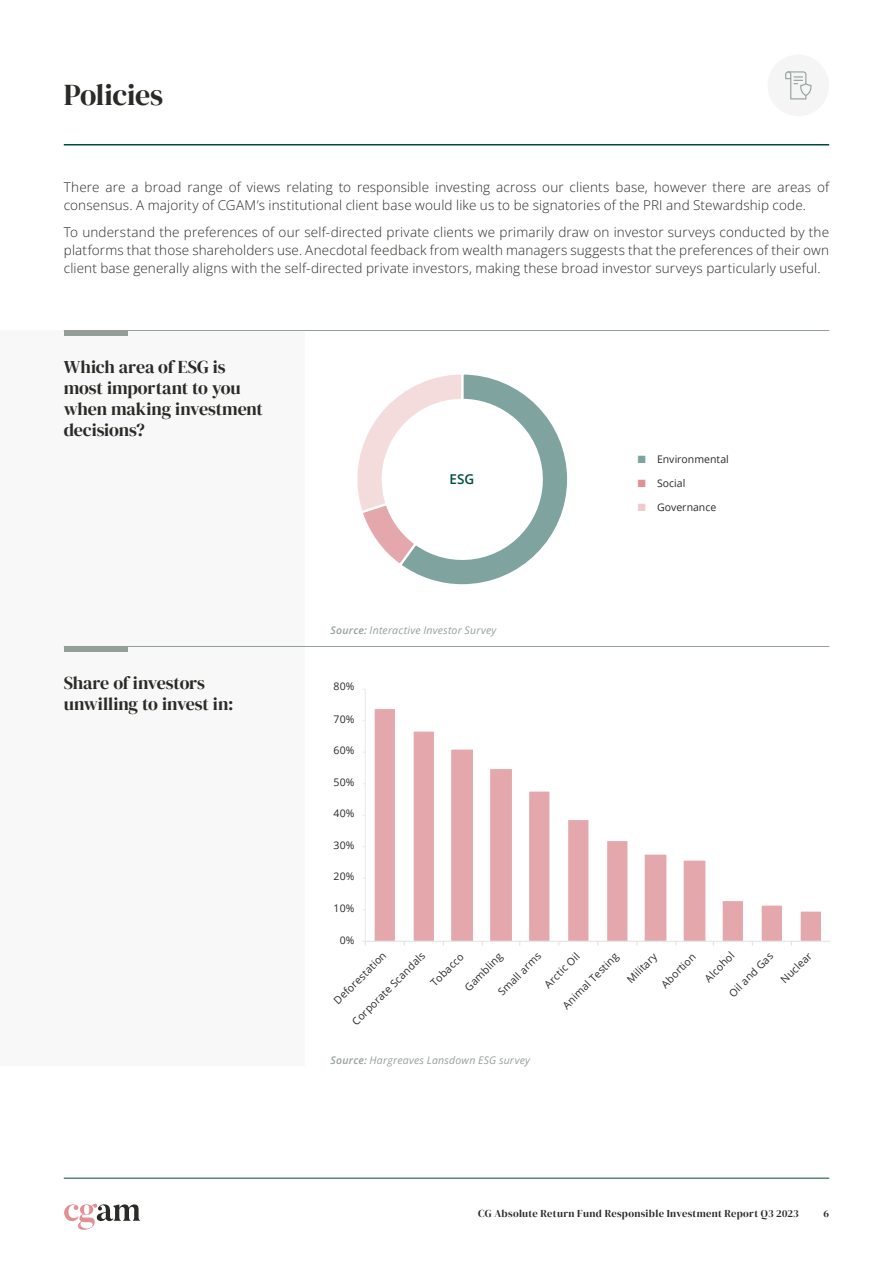
<style>
.page{position:relative;width:893px;height:1263px;background:#fff}
.page>*{position:absolute;margin:0;border:0;box-sizing:border-box;transform-origin:0 0}
.t1{font:30px "DM Serif Display";letter-spacing:-.015em;color:#2a2a27}
.t2{font:18px/21px "DM Serif Display";letter-spacing:-.01em;color:#2a2a27}
.t3{font:300 13.5px/18px "Open Sans";letter-spacing:.01em;color:#2a2a27}
.t4{font:600 13.5px "Open Sans";color:#004b40}
.t5{font:10.5px "Open Sans";letter-spacing:.015em;color:#2a2a27}
.t6{font:italic 10.5px "Open Sans";letter-spacing:.02em;color:#93a098}
.t7{font:10.5px "DM Serif Display";letter-spacing:.025em;color:#2a2a28}
.t8{font:10.5px "Open Sans";color:#2a2a27}
.t9{font:10.5px "DM Serif Display";color:#2a2a27}
.t10{font:10.5px "Zapf Dingbats ITC";color:#7fa49f}
.t11{font:10.5px "Zapf Dingbats ITC";color:#e38f94}
.t12{font:10.5px "Zapf Dingbats ITC";color:#efcacd}
.s1{font-weight:600}
</style>
<div class="page">
<hr style="left:64px;top:1178px;width:765px;height:1px;background:#004a40">
<svg style="left:64px;top:1204px;width:76px;height:26px"></svg>
<svg style="left:357px;top:374px;width:211px;height:211px"></svg>
<div style="left:0;top:330px;width:304px;height:735px;background:#f8f8f8"></div>
<hr style="left:64px;top:330px;width:765px;height:1px;background:#93a098">
<hr style="left:64px;top:646px;width:765px;height:1px;background:#93a098">
<div style="left:64px;top:330px;width:64px;height:6px;background:#93a098"></div>
<div style="left:64px;top:646px;width:64px;height:5px;background:#93a098"></div>
<div style="left:767px;top:55px;width:62px;height:61px;background:#f4f5f4;border-radius:50%"></div>
<svg style="left:785px;top:71px;width:26px;height:28px"></svg>
<hr style="left:64px;top:144px;width:765px;height:1px;background:#004a40">
<svg style="left:374px;top:709px;width:447px;height:232px"></svg>
<hr style="left:365px;top:689px;width:1px;height:252px;background:#eaeae9">
<hr style="left:365px;top:941px;width:465px;height:1px;background:#e0e0de">
<h1 class="t1" style="left:64px;top:77px;width:101px">Policies</h1>
<p class="t3" style="left:64px;top:178px;width:767px">There are a broad range of views relating to responsible investing across our clients base, however there are areas of consensus. A majority of CGAM’s institutional client base would like us to be signatories of the PRI and Stewardship code.</p>
<p class="t3" style="left:64px;top:223px;width:767px;text-align:justify">To understand the preferences of our self-directed private clients we primarily draw on investor surveys conducted by the platforms that those shareholders use. Anecdotal feedback from wealth managers suggests that the preferences of their own client base generally aligns with the self-directed private investors, making these broad investor surveys particularly useful.</p>
<h2 class="t2" style="left:64px;top:356px;width:201px">Which area of ESG is most important to you when making investment decisions?</h2>
<h2 class="t2" style="left:64px;top:672px;width:171px">Share of investors unwilling to invest in:</h2>
<p class="t4" style="left:450px;top:470px;width:26px">ESG</p>
<p class="t6" style="left:331px;top:622px;width:167px"><span class="s1">Source:</span> Interactive Investor Survey</p>
<p class="t5" style="left:334px;top:679px;width:22px">80%</p>
<p class="t5" style="left:334px;top:712px;width:22px">70%</p>
<p class="t5" style="left:334px;top:743px;width:22px">60%</p>
<p class="t5" style="left:334px;top:775px;width:22px">50%</p>
<p class="t5" style="left:334px;top:806px;width:22px">40%</p>
<p class="t5" style="left:334px;top:838px;width:22px">30%</p>
<p class="t5" style="left:334px;top:869px;width:22px">20%</p>
<p class="t5" style="left:334px;top:901px;width:22px">10%</p>
<p class="t5" style="left:340px;top:932px;width:16px">0%</p>
<p class="t10" style="left:638px;top:454px;width:9px">■</p>
<p class="t11" style="left:638px;top:478px;width:9px">■</p>
<p class="t12" style="left:638px;top:502px;width:9px">■</p>
<p class="t8" style="left:657px;top:452px;width:73px">Environmental</p>
<p class="t8" style="left:657px;top:476px;width:30px">Social</p>
<p class="t8" style="left:657px;top:500px;width:61px">Governance</p>
<p class="t5" style="left:559px;top:1002px;width:75px;rotate:-45deg">Animal Testing</p>
<p class="t5" style="left:624px;top:976px;width:39px;rotate:-45deg">Military</p>
<p class="t5" style="left:658px;top:981px;width:45px;rotate:-45deg">Abortion</p>
<p class="t5" style="left:701px;top:975px;width:39px;rotate:-45deg">Alcohol</p>
<p class="t5" style="left:495px;top:988px;width:57px;rotate:-45deg">Small arms</p>
<p class="t5" style="left:541px;top:981px;width:46px;rotate:-45deg">Arctic Oil</p>
<p class="t5" style="left:725px;top:990px;width:59px;rotate:-45deg">Oil and Gas</p>
<p class="t5" style="left:777px;top:976px;width:40px;rotate:-45deg">Nuclear</p>
<p class="t5" style="left:331px;top:997px;width:71px;rotate:-45deg">Deforestation</p>
<p class="t5" style="left:349px;top:1018px;width:100px;rotate:-45deg">Corporate Scandals</p>
<p class="t5" style="left:427px;top:979px;width:43px;rotate:-45deg">Tobacco</p>
<p class="t5" style="left:461px;top:984px;width:50px;rotate:-45deg">Gambling</p>
<p class="t6" style="left:331px;top:1053px;width:201px"><span class="s1">Source:</span> Hargreaves Lansdown ESG survey</p>
<p class="t7" style="left:478px;top:1207px;width:322px">CG Absolute Return Fund Responsible Investment Report Q3 2023</p>
<p class="t9" style="left:824px;top:1207px;width:7px">6</p>
</div>
